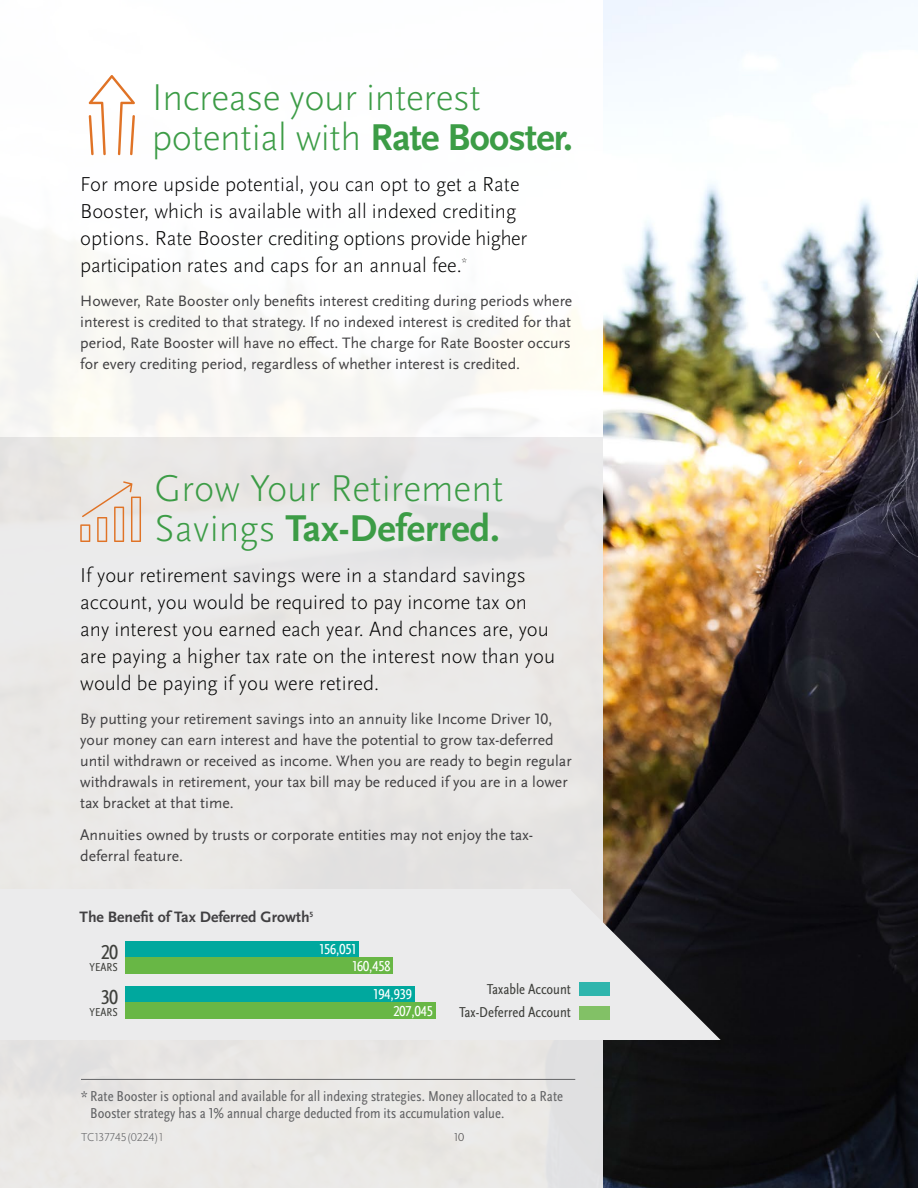
<style>
.page{position:relative;width:918px;height:1188px;background:#fff}
.page>*{position:absolute;margin:0;border:0;box-sizing:border-box;transform-origin:0 0}
.t1{font:300 39px/40.5px "Scala Sans OT";letter-spacing:-.01em;color:#3c9c46}
.t2{font:300 21px/27px "Scala Sans OT";color:#000}
.t3{font:condensed 21px "Scala Sans OT";color:#3f403c}
.t4{font:15.75px/21px "Scala Sans OT";color:#414042}
.t5{font:700 15.75px "Scala Sans OT";color:#414042}
.t6{font:condensed 15px/16.5px "Scala Sans OT";color:#636466}
.t7{font:condensed 15px/23.2px "Scala Sans OT";color:#3f403c;text-align:right}
.t8{font:condensed 15px "Scala Sans OT";color:#fff}
.t9{font:300 12px "Scala Sans OT";color:#636466}
.t10{font:condensed 12px "Scala Sans OT";letter-spacing:.01em;color:#3f403c}
.t11{font:300 12px "Scala Sans OT";color:#414042}
.s1{font-weight:700}
</style>
<div class="page">
<img style="left:602px;top:0;width:316px;height:1188px">
<div style="left:0;top:437px;width:602px;height:751px;background:#ebebec"></div>
<svg style="left:573px;top:890px;width:148px;height:150px"></svg>
<div style="left:126px;top:941px;width:233px;height:16px;background:#00a89e"></div>
<div style="left:126px;top:986px;width:289px;height:16px;background:#00a89e"></div>
<div style="left:126px;top:957px;width:267px;height:16px;background:#68b745"></div>
<div style="left:126px;top:1002px;width:310px;height:16px;background:#68b745"></div>
<div style="left:579px;top:982px;width:31px;height:14px;background:#2fb5ad"></div>
<div style="left:579px;top:1006px;width:31px;height:14px;background:#82c166"></div>
<svg style="left:80px;top:481px;width:61px;height:61px"></svg>
<svg style="left:88px;top:75px;width:47px;height:80px"></svg>
<hr style="left:81px;top:1079px;width:494px;height:1px;background:#636466">
<h1 class="t1" style="left:152px;top:77px;width:423px">Increase your interest potential with <span class="s1">Rate Booster.</span></h1>
<h2 class="t2" style="left:80px;top:170px;width:448px">For more upside potential, you can opt to get a Rate Booster, which is available with all indexed crediting options. Rate Booster crediting options provide higher participation rates and caps for an annual fee.<sup>*</sup></h2>
<p class="t4" style="left:80px;top:290px;width:494px;text-align:justify">However, Rate Booster only benefits interest crediting during periods where interest is credited to that strategy. If no indexed interest is credited for that period, Rate Booster will have no effect. The charge for Rate Booster occurs for every crediting period, regardless of whether interest is credited.</p>
<h1 class="t1" style="left:155px;top:468px;width:351px">Grow Your Retirement<br>Savings <span class="s1">Tax-Deferred.</span></h1>
<p class="t2" style="left:80px;top:562px;width:476px">If your retirement savings were in a standard savings account, you would be required to pay income tax on any interest you earned each year. And chances are, you are paying a higher tax rate on the interest now than you would be paying if you were retired.</p>
<p class="t4" style="left:80px;top:709px;width:493px">By putting your retirement savings into an annuity like Income Driver 10, your money can earn interest and have the potential to grow tax-deferred until withdrawn or received as income. When you are ready to begin regular withdrawals in retirement, your tax bill may be reduced if you are in a lower tax bracket at that time.</p>
<p class="t4" style="left:80px;top:825px;width:454px">Annuities owned by trusts or corporate entities may not enjoy the tax&shy;deferral feature.</p>
<p class="t5" style="left:80px;top:907px;width:236px">The Benefit of Tax Deferred Growth<sup>5</sup></p>
<h2 class="t3" style="left:101px;top:939px;width:18px">20</h2>
<p class="t10" style="left:89px;top:960px;width:30px">YEARS</p>
<h2 class="t3" style="left:101px;top:985px;width:18px">30</h2>
<p class="t10" style="left:89px;top:1005px;width:30px">YEARS</p>
<p class="t8" style="left:319px;top:940px;width:38px">156,051</p>
<p class="t8" style="left:352px;top:957px;width:40px">160,458</p>
<p class="t8" style="left:374px;top:985px;width:40px">194,939</p>
<p class="t8" style="left:393px;top:1002px;width:41px">207,045</p>
<p class="t7" style="left:459px;top:978px;width:113px">Taxable Account<br>Tax-Deferred Account</p>
<p class="t6" style="left:90px;top:1088px;width:474px;text-indent:-9px">* Rate Booster is optional and available for all indexing strategies. Money allocated to a Rate<br>Booster strategy has a 1% annual charge deducted from its accumulation value.</p>
<p class="t9" style="left:81px;top:1130px;width:84px">TC137745(0224)1</p>
<p class="t11" style="left:454px;top:1130px;width:12px">10</p>
</div>
